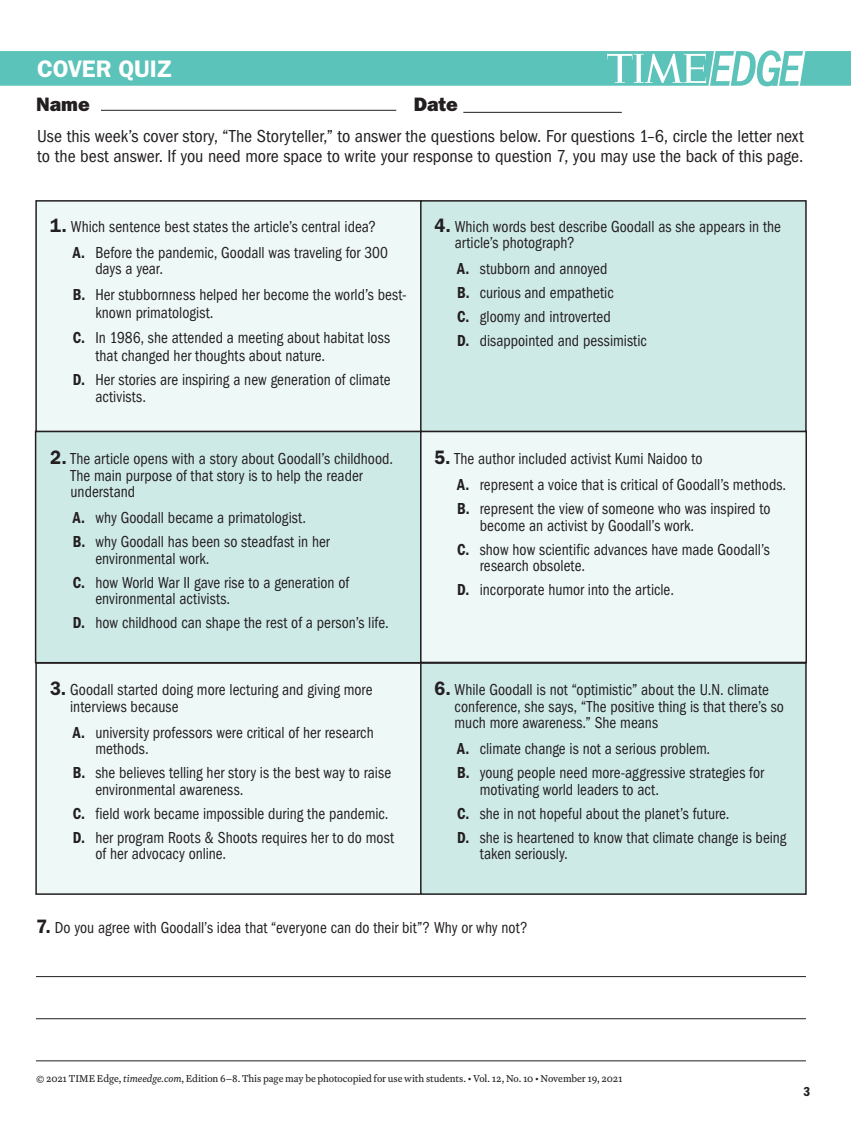
<style>
.page{position:relative;width:851px;height:1134px;background:#fff}
.page>*{position:absolute;margin:0;border:0;box-sizing:border-box;transform-origin:0 0}
.t1{font:600 24px "ITC Franklin Gothic Std";letter-spacing:-.01em;color:#fff}
.t2{font:19.5px "ITC Franklin Gothic Std Hvy";color:#231f20}
.t3{font:condensed 18px/19.5px "ITC Franklin Gothic Std";color:#231f20}
.t4{font:condensed 16.5px/24px "ITC Franklin Gothic Std";color:#231f20;scale:.93 1}
.t5{font:13.5px "ITC Franklin Gothic Std Dm Cd";color:#231f20}
.t6{font:10.5px "Haffner TIME";letter-spacing:-.01em;color:#231f20}
.s1{font-weight:600;font-stretch:normal;font-size:19.5px}
.s2{font-family:"ITC Franklin Gothic Std Dm Cd";font-stretch:normal}
.s3{font-style:italic}
</style>
<div class="page">
<div style="left:36px;top:431px;width:385px;height:232px;background:#ceeae7"></div>
<div style="left:421px;top:431px;width:385px;height:231px;background:#eef8f7"></div>
<div style="left:420px;top:431px;width:387px;height:232px;border:2px solid #231f20"></div>
<div style="left:36px;top:663px;width:385px;height:231px;background:#eef8f7"></div>
<div style="left:35px;top:662px;width:387px;height:233px;border:2px solid #231f20"></div>
<div style="left:36px;top:201px;width:385px;height:230px;background:#eef8f7"></div>
<div style="left:35px;top:200px;width:387px;height:232px;border:2px solid #231f20"></div>
<div style="left:421px;top:663px;width:385px;height:231px;background:#ceeae7"></div>
<div style="left:420px;top:662px;width:386px;height:233px;border:2px solid #231f20"></div>
<div style="left:421px;top:201px;width:385px;height:230px;background:#ceeae7"></div>
<div style="left:420px;top:200px;width:386px;height:232px;border:2px solid #231f20"></div>
<svg style="left:0;top:50px;width:850px;height:36px;background:#6ecac1"></svg>
<hr style="left:463px;top:112px;width:158px;height:1px;background:#231f20">
<hr style="left:101px;top:110px;width:295px;height:1px;background:#231f20">
<hr style="left:36px;top:976px;width:770px;height:1px;background:#231f20">
<hr style="left:36px;top:1018px;width:770px;height:1px;background:#231f20">
<hr style="left:36px;top:1060px;width:770px;height:1px;background:#231f20">
<h1 class="t1" style="left:37px;top:55px;width:127px">COVER QUIZ</h1>
<p class="t2" style="left:36px;top:93px;width:55px">Name</p>
<p class="t2" style="left:413px;top:93px;width:46px">Date</p>
<p class="t3" style="left:37px;top:127px;width:767px">Use this week’s cover story, “The Storyteller,” to answer the questions below. For questions 1–6, circle the letter next to the best answer. If you need more space to write your response to question 7, you may use the back of this page.</p>
<p class="t4" style="left:73px;top:213px;width:340px;line-height:26.2px;text-indent:-23px"><span class="s1">1.</span> Which sentence best states the article’s central idea?<br><span class="s2">A.</span> Before the pandemic, Goodall was traveling for 300</p>
<p class="t4" style="left:73px;top:256px;width:360px;line-height:25.5px;text-indent:23px">days a year.<br><span class="s2">B.</span> Her stubbornness helped her become the world’s best-</p>
<p class="t4" style="left:73px;top:300px;width:343px;line-height:25.5px;text-indent:23px">known primatologist.<br><span class="s2">C.</span> In 1986, she attended a meeting about habitat loss</p>
<p class="t4" style="left:73px;top:344px;width:343px;text-indent:23px">that changed her thoughts about nature.<br><span class="s2">D.</span> Her stories are inspiring a new generation of climate</p>
<p class="t4" style="left:95px;top:385px;width:56px">activists.</p>
<p class="t4" style="left:71px;top:450px;width:348px;line-height:16.5px;text-indent:-20px"><span class="s1">2.</span> The article opens with a story about Goodall’s childhood.<br>The main purpose of that story is to help the reader understand</p>
<p class="t4" style="left:73px;top:506px;width:278px"><span class="s2">A.</span> why Goodall became a primatologist.<br><span class="s2">B.</span> why Goodall has been so steadfast in her</p>
<p class="t4" style="left:73px;top:546px;width:299px;text-indent:23px">environmental work.<br><span class="s2">C.</span> how World War II gave rise to a generation of</p>
<p class="t4" style="left:73px;top:587px;width:341px;text-indent:23px">environmental activists.<br><span class="s2">D.</span> how childhood can shape the rest of a person’s life.</p>
<p class="t4" style="left:70px;top:682px;width:326px;line-height:16.5px;text-indent:-20px"><span class="s1">3.</span> Goodall started doing more lecturing and giving more interviews because</p>
<p class="t4" style="left:95px;top:724px;width:301px;line-height:16.5px;text-indent:-23px"><span class="s2">A.</span> university professors were critical of her research methods.</p>
<p class="t4" style="left:95px;top:765px;width:319px;line-height:16.5px;text-indent:-23px"><span class="s2">B.</span> she believes telling her story is the best way to raise environmental awareness.</p>
<p class="t4" style="left:73px;top:802px;width:347px"><span class="s2">C.</span> field work became impossible during the pandemic.<br><span class="s2">D.</span> her program Roots &amp; Shoots requires her to do most</p>
<p class="t4" style="left:95px;top:842px;width:142px">of her advocacy online.</p>
<p class="t4" style="left:454px;top:218px;width:352px;line-height:16.5px;text-indent:-20px"><span class="s1">4.</span> Which words best describe Goodall as she appears in the article’s photograph?</p>
<p class="t4" style="left:457px;top:257px;width:205px"><span class="s2">A.</span> stubborn and annoyed<br><span class="s2">B.</span> curious and empathetic<br><span class="s2">C.</span> gloomy and introverted<br><span class="s2">D.</span> disappointed and pessimistic</p>
<p class="t4" style="left:457px;top:446px;width:355px;line-height:26.2px;text-indent:-23px"><span class="s1">5.</span> The author included activist Kumi Naidoo to<br><span class="s2">A.</span> represent a voice that is critical of Goodall’s methods.</p>
<p class="t4" style="left:480px;top:501px;width:314px;line-height:16.5px;text-indent:-23px"><span class="s2">B.</span> represent the view of someone who was inspired to become an activist by Goodall’s work.</p>
<p class="t4" style="left:480px;top:541px;width:313px;line-height:16.5px;text-indent:-23px"><span class="s2">C.</span> show how scientific advances have made Goodall’s research obsolete.</p>
<p class="t4" style="left:457px;top:578px;width:234px"><span class="s2">D.</span> incorporate humor into the article.</p>
<p class="t4" style="left:454px;top:682px;width:355px;line-height:16.5px;text-indent:-20px"><span class="s1">6.</span> While Goodall is not “optimistic” about the U.N. climate conference, she says, “The positive thing is that there’s so much more awareness.” She means</p>
<p class="t4" style="left:457px;top:737px;width:331px"><span class="s2">A.</span> climate change is not a serious problem.<br><span class="s2">B.</span> young people need more-aggressive strategies for</p>
<p class="t4" style="left:457px;top:778px;width:355px;text-indent:23px">motivating world leaders to act.<br><span class="s2">C.</span> she in not hopeful about the planet’s future.<br><span class="s2">D.</span> she is heartened to know that climate change is being</p>
<p class="t4" style="left:480px;top:842px;width:96px">taken seriously.</p>
<p class="t4" style="left:36px;top:916px;width:530px"><span class="s1">7.</span> Do you agree with Goodall’s idea that “everyone can do their bit”? Why or why not?</p>
<p class="t6" style="left:36px;top:1073px;width:588px">© 2021 TIME Edge, <span class="s3">timeedge.com</span>, Edition 6–8. This page may be photocopied for use with students. • Vol. 12, No. 10 • November 19, 2021</p>
<p class="t5" style="left:803px;top:1084px;width:8px">3</p>
</div>
